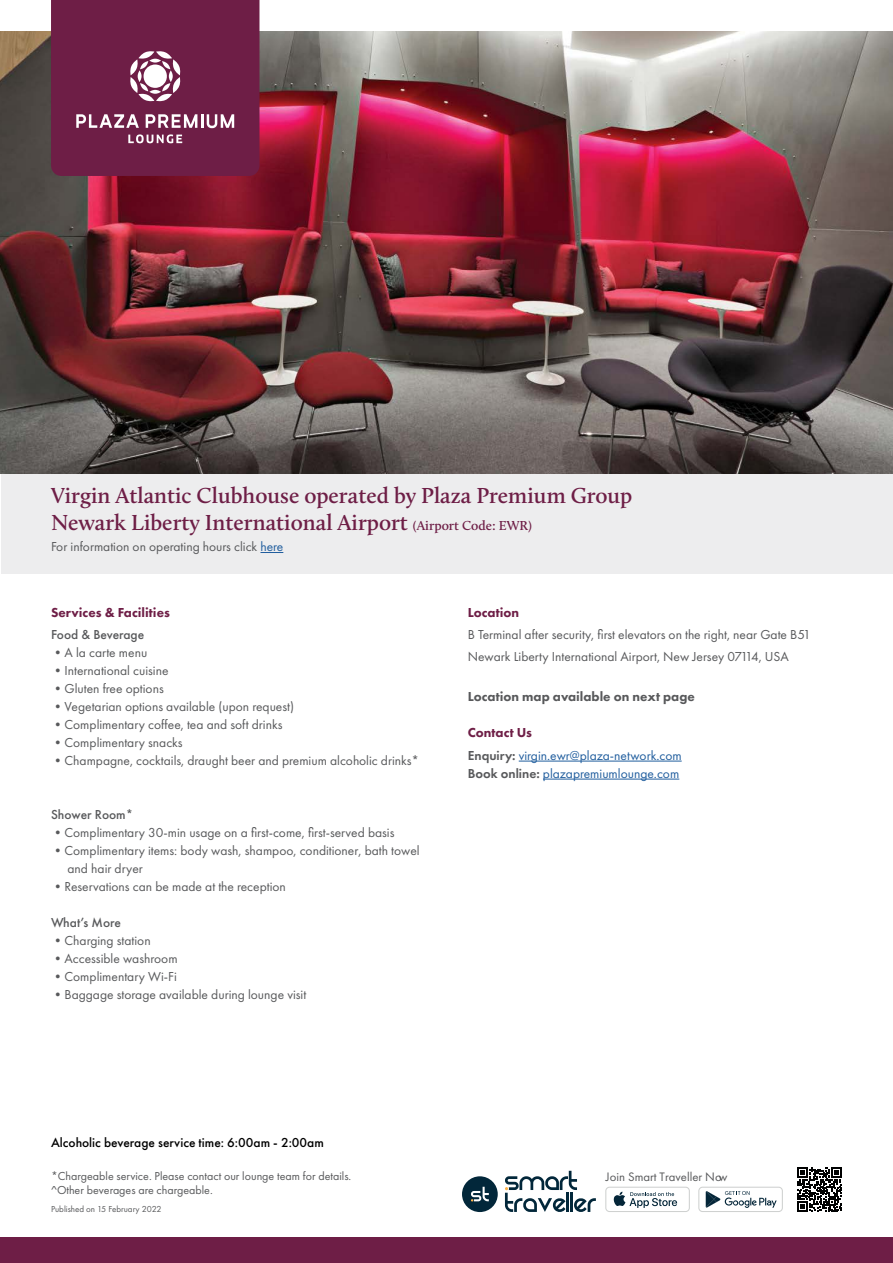
<style>
.page{position:relative;width:893px;height:1263px;background:#fff}
.page>*{position:absolute;margin:0;border:0;box-sizing:border-box;transform-origin:0 0}
.t1{font:600 22.5px/27px "Calluna";color:#6e1e46}
.t2{font:13.5px/18px "Futura PT";color:#58595b}
.t3{font:13.5px/22.2px "Futura PT";color:#215e9e}
.t4{font:500 13.5px "Futura PT";color:#000}
.t5{font:500 13.5px "Futura PT";color:#58595b}
.t6{font:800 13.5px "Futura PT";color:#58595b}
.t7{font:800 13.5px "Futura PT";color:#6e1e46}
.t8{font:12.75px "Futura PT";color:#58595b}
.t9{font:12px "Futura PT";color:#58595b}
.t10{font:9px "Futura PT";color:#58595b}
.s1{font-size:13.5px}
.s2{color:#215e9e}
.s3{font-weight:800;color:#6e1e46}
.s4{font-weight:600;color:#58595b}
</style>
<div class="page">
<div style="left:462px;top:1176px;width:36px;height:36px;background:#02273a;border-radius:50%"></div>
<svg style="left:471px;top:1187px;width:18px;height:14px"></svg>
<svg style="left:505px;top:1171px;width:91px;height:41px"></svg>
<div style="left:605px;top:1187px;width:85px;height:25px;background:#d6d8d7;border-radius:4px"></div>
<div style="left:606px;top:1188px;width:83px;height:23px;background:#fff;border-radius:3px"></div>
<svg style="left:613px;top:1192px;width:64px;height:16px"></svg>
<div style="left:698px;top:1187px;width:85px;height:25px;background:#d6d8d7;border-radius:4px"></div>
<div style="left:699px;top:1188px;width:83px;height:23px;background:#fff;border-radius:3px"></div>
<svg style="left:706px;top:1191px;width:71px;height:17px"></svg>
<svg style="left:797px;top:1167px;width:45px;height:45px"></svg>
<div style="left:1px;top:464px;width:891px;height:110px;background:#ededee"></div>
<div style="left:0;top:1237px;width:893px;height:26px;background:#6e1e46"></div>
<img style="left:0;top:32px;width:893px;height:441px">
<svg style="left:260px;top:552px;width:23px;height:1px"></svg>
<hr style="left:519px;top:761px;width:163px;height:1px;background:#215e9e">
<hr style="left:543px;top:779px;width:136px;height:1px;background:#215e9e">
<svg style="left:51px;top:0;width:208px;height:176px;background:#772c51"></svg>
<h1 class="t1" style="left:51px;top:482px;width:583px">Virgin Atlantic Clubhouse operated by Plaza Premium Group<br>Newark Liberty International Airport <span class="s1">(Airport Code: EWR)</span></h1>
<p class="t2" style="left:51px;top:538px;width:234px">For information on operating hours click <span class="s2">here</span></p>
<p class="t7" style="left:51px;top:604px;width:120px">Services &amp; Facilities</p>
<p class="t5" style="left:51px;top:626px;width:95px">Food &amp; Beverage</p>
<p class="t2" style="left:51px;top:643px;width:98px">•A la carte menu</p>
<p class="t2" style="left:51px;top:661px;width:119px">•International cuisine</p>
<p class="t2" style="left:51px;top:679px;width:114px">•Gluten free options</p>
<p class="t2" style="left:51px;top:697px;width:245px">•Vegetarian options available (upon request)</p>
<p class="t2" style="left:51px;top:715px;width:233px">•Complimentary coffee, tea and soft drinks</p>
<p class="t2" style="left:51px;top:733px;width:133px">•Complimentary snacks</p>
<p class="t2" style="left:51px;top:751px;width:370px">•Champagne, cocktails, draught beer and premium alcoholic drinks*</p>
<p class="t5" style="left:51px;top:806px;width:84px">Shower Room*</p>
<p class="t2" style="left:51px;top:823px;width:345px">•Complimentary 30-min usage on a first-come, first-served basis</p>
<p class="t2" style="left:68px;top:841px;width:354px;text-indent:-16px">•Complimentary items: body wash, shampoo, conditioner, bath towel and hair dryer</p>
<p class="t2" style="left:51px;top:877px;width:236px">•Reservations can be made at the reception</p>
<p class="t5" style="left:51px;top:914px;width:71px">What’s More</p>
<p class="t2" style="left:51px;top:931px;width:101px">•Charging station</p>
<p class="t2" style="left:51px;top:949px;width:128px">•Accessible washroom</p>
<p class="t2" style="left:51px;top:967px;width:127px">•Complimentary Wi-Fi</p>
<p class="t2" style="left:51px;top:985px;width:257px">•Baggage storage available during lounge visit</p>
<p class="t7" style="left:468px;top:604px;width:53px">Location</p>
<p class="t2" style="left:468px;top:623px;width:345px;line-height:22.2px">B Terminal after security, first elevators on the right, near Gate B51<br>Newark Liberty International Airport, New Jersey 07114, USA</p>
<p class="t6" style="left:468px;top:688px;width:229px">Location map available on next page</p>
<p class="t3" style="left:468px;top:722px;width:215px"><span class="s3">Contact Us<br></span><span class="s4">Enquiry:</span> virgin.ewr@plaza-network.com</p>
<p class="t3" style="left:468px;top:762px;width:213px"><span class="s4">Book online:</span> plazapremiumlounge.com</p>
<p class="t4" style="left:51px;top:1134px;width:274px">Alcoholic beverage service time: 6:00am - 2:00am</p>
<p class="t9" style="left:51px;top:1168px;width:302px">*Chargeable service. Please contact our lounge team for details.</p>
<p class="t8" style="left:606px;top:1169px;width:123px">Join Smart Traveller Now</p>
<p class="t9" style="left:51px;top:1183px;width:163px">^Other beverages are chargeable.</p>
<p class="t10" style="left:51px;top:1203px;width:112px">Published on 15 February 2022</p>
</div>
